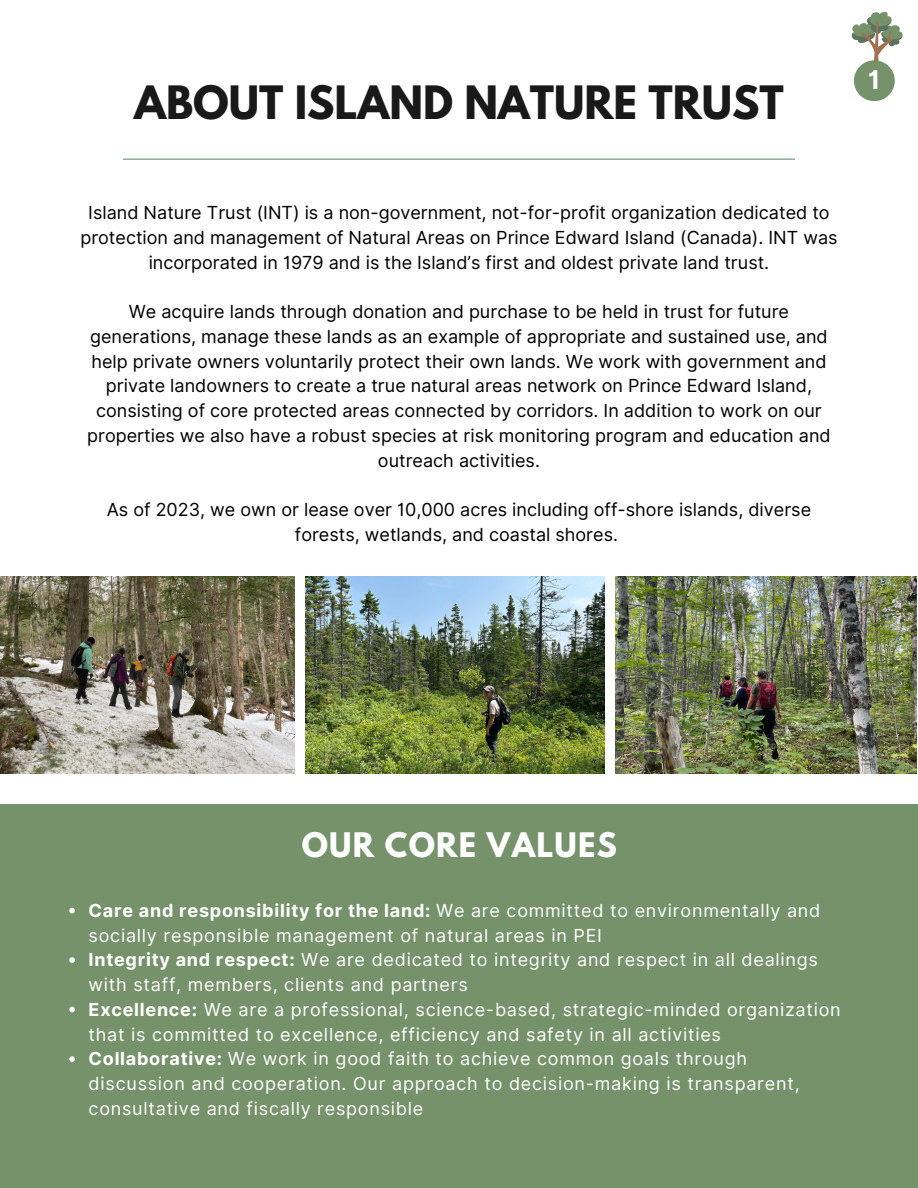
<style>
.page{position:relative;width:918px;height:1188px;background:#fff}
.page>*{position:absolute;margin:0;border:0;box-sizing:border-box;transform-origin:0 0}
.t1{font:700 40.8px "League Spartan";color:#191919}
.t2{font:700 30px "League Spartan";letter-spacing:.04em;color:#fff}
.t3{font:700 25.8px "Inter";color:#fff}
.t4{font:18px/24.8px "Inter";color:#000;text-align:center}
.t5{font:18px/24.8px "Inter";letter-spacing:.04em;color:#fff}
.s1{font-weight:700}
</style>
<div class="page">
<hr style="left:123px;top:159px;width:672px;height:1px;background:#6e9277">
<div style="left:0;top:805px;width:918px;height:383px;background:#75926b"></div>
<img style="left:0;top:577px;width:294px;height:197px">
<img style="left:305px;top:577px;width:300px;height:197px">
<img style="left:616px;top:577px;width:300px;height:197px">
<svg style="left:69px;top:908px;width:6px;height:5px"></svg>
<svg style="left:69px;top:957px;width:6px;height:6px"></svg>
<svg style="left:69px;top:1007px;width:6px;height:5px"></svg>
<svg style="left:69px;top:1056px;width:6px;height:6px"></svg>
<svg style="left:852px;top:12px;width:51px;height:64px"></svg>
<div style="left:854px;top:60px;width:41px;height:41px;background:#75926b;border-radius:50%"></div>
<h1 class="t1" style="left:134px;top:71px;width:651px">ABOUT ISLAND NATURE TRUST</h1>
<h3 class="t3" style="left:868px;top:61px;width:14px">1</h3>
<p class="t4" style="left:80px;top:200px;width:759px">Island Nature Trust (INT) is a non-government, not-for-profit organization dedicated to protection and management of Natural Areas on Prince Edward Island (Canada). INT was incorporated in 1979 and is the Island’s first and oldest private land trust.</p>
<p class="t4" style="left:87px;top:299px;width:745px">We acquire lands through donation and purchase to be held in trust for future generations, manage these lands as an example of appropriate and sustained use, and help private owners voluntarily protect their own lands. We work with government and private landowners to create a true natural areas network on Prince Edward Island, consisting of core protected areas connected by corridors. In addition to work on our properties we also have a robust species at risk monitoring program and education and outreach activities.</p>
<p class="t4" style="left:107px;top:497px;width:706px">As of 2023, we own or lease over 10,000 acres including off-shore islands, diverse forests, wetlands, and coastal shores.</p>
<h2 class="t2" style="left:302px;top:821px;width:317px">OUR CORE VALUES</h2>
<p class="t5" style="left:89px;top:898px;width:754px"><span class="s1">Care and responsibility for the land:</span> We are committed to environmentally and socially responsible management of natural areas in PEI<br><span class="s1">Integrity and respect:</span> We are dedicated to integrity and respect in all dealings with staff, members, clients and partners<br><span class="s1">Excellence:</span> We are a professional, science-based, strategic-minded organization that is committed to excellence, efficiency and safety in all activities <span class="s1">Collaborative:</span> We work in good faith to achieve common goals through discussion and cooperation. Our approach to decision-making is transparent, consultative and fiscally responsible</p>
</div>
